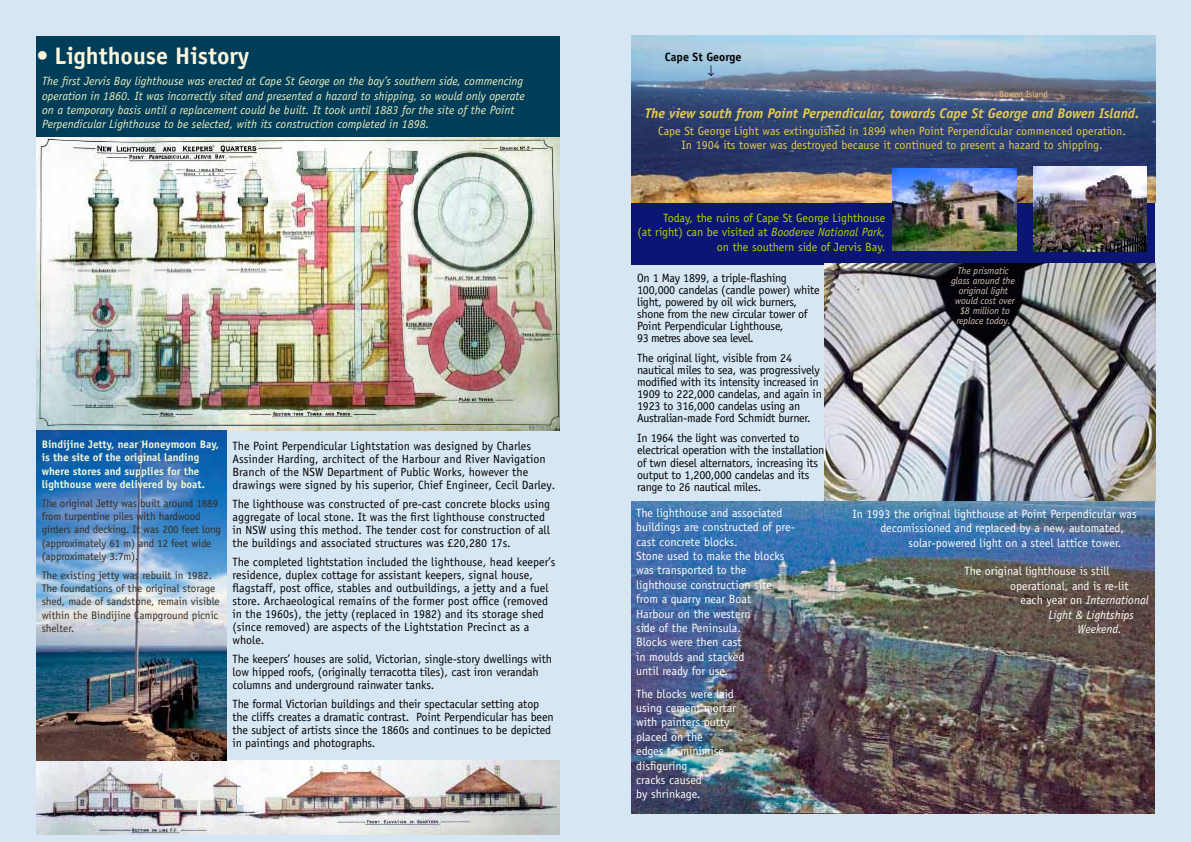
<style>
.page{position:relative;width:1191px;height:842px;background:#d6e6f3}
.page>*{position:absolute;margin:0;border:0;box-sizing:border-box;transform-origin:0 0}
.t1{font:700 24px "Officina Sans Std";color:#fcf6dd}
.t2{font:italic 700 14px "Officina Sans Std";color:#e8cb52}
.t3{font:12px/13px "Officina Sans Std";letter-spacing:-.01em;color:#000}
.t4{font:12px/14.4px "Officina Sans Std";color:#fffffb}
.t5{font:italic 12px/14.4px "Officina Sans Std";color:#efeebe}
.t6{font:12px/14.4px "Officina Sans Std";color:#e8cb52;text-align:center}
.t7{font:12px/14.4px "Officina Sans Std";color:#b5d600;text-align:right}
.t8{font:italic 12px "Officina Sans Std";color:#fffffb}
.t9{font:700 12px "Officina Sans Std";color:#000}
.t10{font:11px/13.2px "Officina Sans Std";letter-spacing:-.01em;color:#372b1e}
.t11{font:700 11px/13.2px "Officina Sans Std";color:#f4f9d7}
.t12{font:italic 10px/10px "Officina Sans Std";letter-spacing:-.01em;color:#cfc1b5;text-align:center}
.t13{font:9px "Officina Sans Std";color:#edc17d}
.s1{font-style:italic}
.s2{font-style:normal}
</style>
<div class="page">
<div style="left:36px;top:36px;width:523px;height:35px;background:#003d58"></div>
<div style="left:631px;top:148px;width:524px;height:116px;background:#0b1574"></div>
<img style="left:36px;top:137px;width:523px;height:293px">
<img style="left:36px;top:760px;width:523px;height:74px">
<img style="left:632px;top:35px;width:523px;height:167px">
<img style="left:36px;top:430px;width:191px;height:330px">
<img style="left:824px;top:264px;width:331px;height:237px">
<img style="left:631px;top:501px;width:524px;height:313px">
<div style="left:36px;top:71px;width:523px;height:66px;background:#003d58"></div>
<img style="left:892px;top:168px;width:125px;height:82px">
<img style="left:1033px;top:166px;width:113px;height:85px">
<svg style="left:708px;top:65px;width:6px;height:11px"></svg>
<h1 class="t1" style="left:36px;top:41px;width:215px">• Lighthouse History</h1>
<p class="t5" style="left:42px;top:74px;width:484px">The first Jervis Bay lighthouse was erected at Cape St George on the bay’s southern side, commencing operation in 1860. It was incorrectly sited and presented a hazard to shipping, so would only operate on a temporary basis until a replacement could be built. It took until 1883 for the site of the Point Perpendicular Lighthouse to be selected, with its construction completed in 1898.</p>
<p class="t11" style="left:42px;top:438px;width:179px">Bindijine Jetty, near Honeymoon Bay, is the site of the original landing where stores and supplies for the lighthouse were delivered by boat.</p>
<p class="t10" style="left:42px;top:497px;width:181px">The original Jetty was built around 1889 from turpentine piles with hardwood girders and decking. It was 200 feet long (approximately 61 m) and 12 feet wide (approximately 3.7m).</p>
<p class="t10" style="left:42px;top:569px;width:179px">The existing jetty was rebuilt in 1982.<br>The foundations of the original storage shed, made of sandstone, remain visible within the Bindijine Campground picnic shelter.</p>
<p class="t3" style="left:232px;top:439px;width:324px">The Point Perpendicular Lightstation was designed by Charles Assinder Harding, architect of the Harbour and River Navigation Branch of the NSW Department of Public Works, however the drawings were signed by his superior, Chief Engineer, Cecil Darley.</p>
<p class="t3" style="left:232px;top:497px;width:319px">The lighthouse was constructed of pre-cast concrete blocks using aggregate of local stone. It was the first lighthouse constructed in NSW using this method. The tender cost for construction of all the buildings and associated structures was £20,280 17s.</p>
<p class="t3" style="left:232px;top:555px;width:324px">The completed lightstation included the lighthouse, head keeper’s residence, duplex cottage for assistant keepers, signal house, flagstaff, post office, stables and outbuildings, a jetty and a fuel store. Archaeological remains of the former post office (removed in the 1960s), the jetty (replaced in 1982) and its storage shed (since removed) are aspects of the Lightstation Precinct as a whole.</p>
<p class="t3" style="left:232px;top:652px;width:321px">The keepers’ houses are solid, Victorian, single-story dwellings with low hipped roofs, (originally terracotta tiles), cast iron verandah columns and underground rainwater tanks.</p>
<p class="t3" style="left:232px;top:697px;width:323px">The formal Victorian buildings and their spectacular setting atop the cliffs creates a dramatic contrast. Point Perpendicular has been the subject of artists since the 1860s and continues to be depicted in paintings and photographs.</p>
<p class="t9" style="left:665px;top:50px;width:78px">Cape St George</p>
<p class="t13" style="left:999px;top:89px;width:50px">Bowen Island</p>
<p class="t2" style="left:645px;top:105px;width:496px">The view south from Point Perpendicular, towards Cape St George and Bowen Island.</p>
<p class="t6" style="left:658px;top:123px;width:469px">Cape St George Light was extinguished in 1899 when Point Perpendicular commenced operation.<br>In 1904 its tower was destroyed because it continued to present a hazard to shipping.</p>
<p class="t7" style="left:637px;top:211px;width:249px">Today, the ruins of Cape St George Lighthouse<br>(at right) can be visited at <span class="s1">Booderee National Park, </span>on the southern side of Jervis Bay.</p>
<p class="t3" style="left:637px;top:272px;width:184px;line-height:12px">On 1 May 1899, a triple-flashing 100,000 candelas (candle power) white light, powered by oil wick burners, shone from the new circular tower of Point Perpendicular Lighthouse,<br>93 metres above sea level.</p>
<p class="t3" style="left:637px;top:352px;width:186px;line-height:12px">The original light, visible from 24 nautical miles to sea, was progressively modified with its intensity increased in 1909 to 222,000 candelas, and again in 1923 to 316,000 candelas using an Australian-made Ford Schmidt burner.</p>
<p class="t3" style="left:637px;top:432px;width:189px;line-height:12px">In 1964 the light was converted to electrical operation with the installation of twn diesel alternators, increasing its output to 1,200,000 candelas and its range to 26 nautical miles.</p>
<p class="t4" style="left:636px;top:505px;width:160px">The lighthouse and associated buildings are constructed of pre&shy;cast concrete blocks.<br>Stone used to make the blocks was transported to the lighthouse construction site from a quarry near Boat<br>Harbour on the western<br>side of the Peninsula.<br>Blocks were then cast<br>in moulds and stacked<br>until ready for use.</p>
<p class="t4" style="left:636px;top:686px;width:101px">The blocks were laid using cement mortar with painters putty placed on the<br>edges to minimise disfiguring<br>cracks caused<br>by shrinkage.</p>
<p class="t12" style="left:951px;top:266px;width:65px">The prismatic glass around the original light would cost over $8 million to replace today.</p>
<p class="t4" style="left:880px;top:506px;width:258px;text-indent:-28px">In 1993 the original lighthouse at Point Perpendicular was decomissioned and replaced by a new, automated,</p>
<p class="t4" style="left:908px;top:535px;width:214px">solar-powered light on a steel lattice tower.</p>
<p class="t4" style="left:964px;top:564px;width:147px">The original lighthouse is still</p>
<p class="t4" style="left:1010px;top:578px;width:120px">operational, and is re-lit</p>
<p class="t8" style="left:1020px;top:593px;width:130px"><span class="s2">each year on</span> International</p>
<p class="t8" style="left:1048px;top:607px;width:87px">Light &amp; Lightships</p>
<p class="t8" style="left:1077px;top:622px;width:46px">Weekend.</p>
</div>
